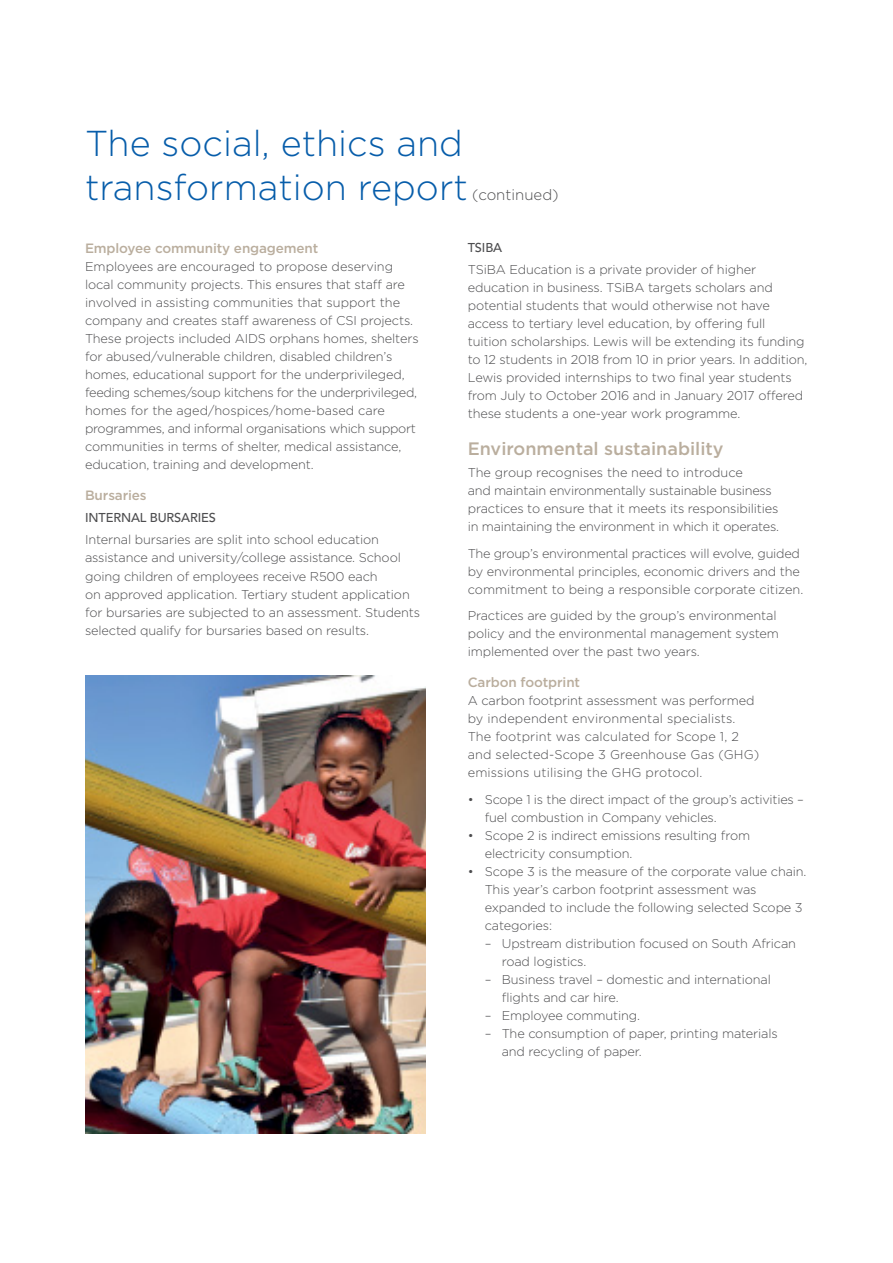
<style>
.page{position:relative;width:893px;height:1263px;background:#fff}
.page>*{position:absolute;margin:0;border:0;box-sizing:border-box;transform-origin:0 0}
.t1{font:300 36px/43.2px "Gotham";color:#075daa}
.t2{font:500 18px "Gotham";color:#baae9e}
.t3{font:300 15px "Gotham";color:#4d4d4f}
.t4{font:500 13.5px "Gotham";letter-spacing:-.01em;color:#baae9e}
.t5{font:300 12.75px/18px "Gotham";letter-spacing:-.01em;color:#4d4d4f}
.t6{font:300 12.75px/18px "Gotham";letter-spacing:.01em;color:#4d4d4f}
.t7{font:500 12.75px "Avenir LT Std";letter-spacing:-.01em;color:#4d4d4f}
</style>
<div class="page">
<img style="left:85px;top:675px;width:340px;height:458px">
<h1 class="t1" style="left:85px;top:121px;width:384px">The social, ethics and transformation report</h1>
<p class="t3" style="left:472px;top:185px;width:88px">(continued)</p>
<p class="t4" style="left:85px;top:240px;width:235px">Employee community engagement</p>
<p class="t5" style="left:85px;top:257px;width:335px">Employees are encouraged to propose deserving local community projects. This ensures that staff are involved in assisting communities that support the company and creates staff awareness of CSI projects.<br>These projects included AIDS orphans homes, shelters for abused/vulnerable children, disabled children’s homes, educational support for the underprivileged, feeding schemes/soup kitchens for the underprivileged, homes for the aged/hospices/home-based care programmes, and informal organisations which support communities in terms of shelter, medical assistance, education, training and development.</p>
<p class="t4" style="left:85px;top:486px;width:63px">Bursaries</p>
<p class="t7" style="left:85px;top:510px;width:132px">INTERNAL BURSARIES</p>
<p class="t5" style="left:85px;top:531px;width:337px">Internal bursaries are split into school education assistance and university/college assistance. School going children of employees receive R500 each<br>on approved application. Tertiary student application for bursaries are subjected to an assessment. Students selected qualify for bursaries based on results.</p>
<p class="t7" style="left:468px;top:240px;width:36px">TSIBA</p>
<p class="t5" style="left:468px;top:260px;width:341px">TSiBA Education is a private provider of higher education in business. TSiBA targets scholars and potential students that would otherwise not have access to tertiary level education, by offering full tuition scholarships. Lewis will be extending its funding to 12 students in 2018 from 10 in prior years. In addition, Lewis provided internships to two final year students from July to October 2016 and in January 2017 offered these students a one-year work programme.</p>
<h2 class="t2" style="left:468px;top:437px;width:257px">Environmental sustainability</h2>
<p class="t5" style="left:468px;top:463px;width:313px">The group recognises the need to introduce<br>and maintain environmentally sustainable business practices to ensure that it meets its responsibilities in maintaining the environment in which it operates.</p>
<p class="t5" style="left:468px;top:544px;width:337px">The group’s environmental practices will evolve, guided by environmental principles, economic drivers and the commitment to being a responsible corporate citizen.</p>
<p class="t5" style="left:468px;top:606px;width:313px">Practices are guided by the group’s environmental policy and the environmental management system implemented over the past two years.</p>
<p class="t4" style="left:468px;top:673px;width:114px">Carbon footprint</p>
<p class="t6" style="left:468px;top:691px;width:293px">A carbon footprint assessment was performed by independent environmental specialists.<br>The footprint was calculated for Scope 1, 2 and selected-Scope 3 Greenhouse Gas (GHG) emissions utilising the GHG protocol.</p>
<p class="t5" style="left:485px;top:790px;width:321px;text-indent:-17px">• Scope 1 is the direct impact of the group’s activities – fuel combustion in Company vehicles.</p>
<p class="t5" style="left:485px;top:826px;width:267px;text-indent:-17px">• Scope 2 is indirect emissions resulting from electricity consumption.</p>
<p class="t5" style="left:485px;top:862px;width:323px;text-indent:-17px">• Scope 3 is the measure of the corporate value chain.<br>This year’s carbon footprint assessment was expanded to include the following selected Scope 3 categories:</p>
<p class="t5" style="left:502px;top:934px;width:296px;text-indent:-17px">– Upstream distribution focused on South African road logistics.</p>
<p class="t5" style="left:502px;top:970px;width:271px;text-indent:-17px">– Business travel – domestic and international flights and car hire.</p>
<p class="t5" style="left:485px;top:1006px;width:157px">– Employee commuting.</p>
<p class="t5" style="left:502px;top:1024px;width:278px;text-indent:-17px">– The consumption of paper, printing materials and recycling of paper.</p>
</div>
